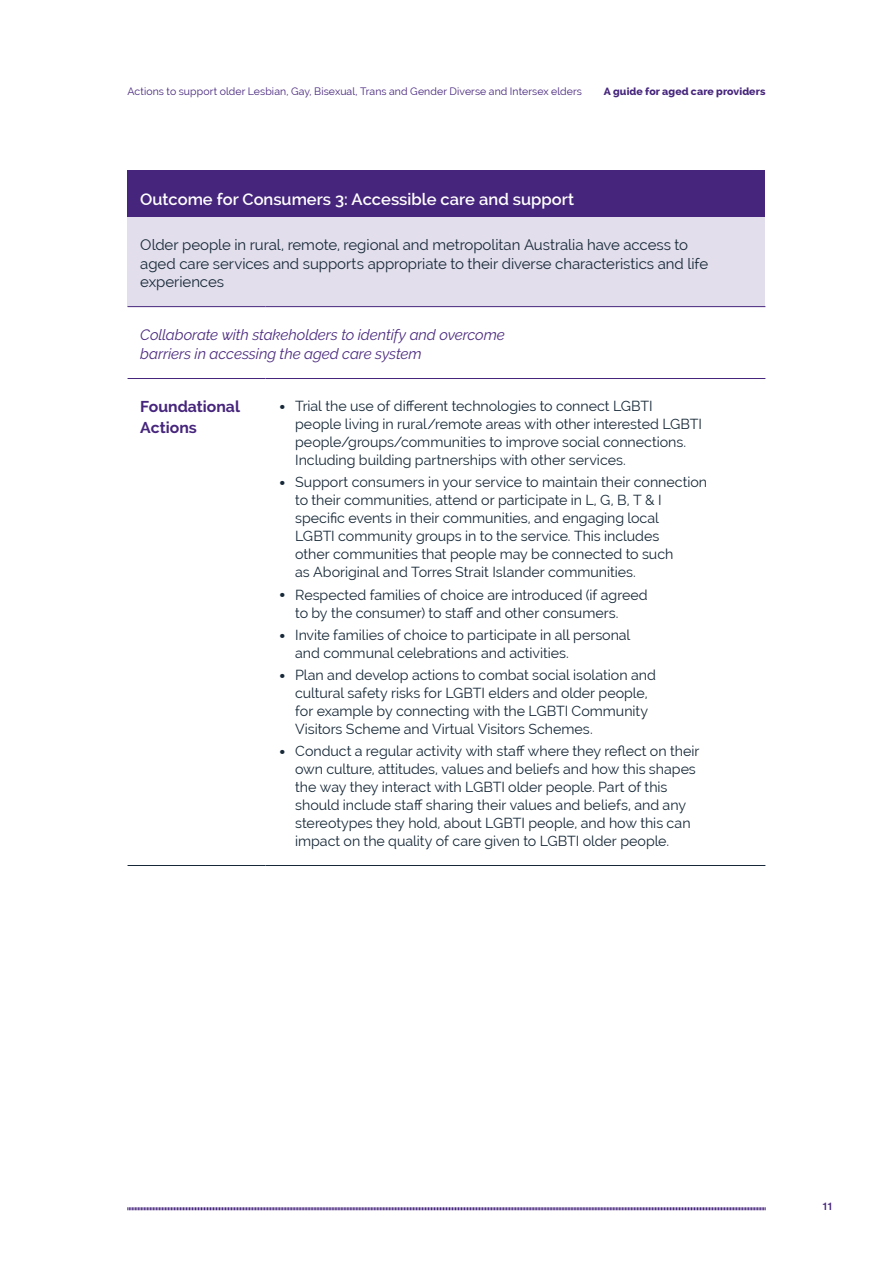
<style>
.page{position:relative;width:893px;height:1263px;background:#fff}
.page>*{position:absolute;margin:0;border:0;box-sizing:border-box;transform-origin:0 0}
.H2_Table_text_bold_H{font:600 16.5px "Raleway";color:#fff}
.Table_Text_Left_Head{font:700 15.75px/20.2px "Raleway";color:#46257c}
.Table_Intro_Text{font:15px/18.8px "Raleway";letter-spacing:-.005em;color:#172938}
.Table_Itallic_Pull_Q{font:italic 15px/19.5px "Raleway";letter-spacing:-.005em;color:#4d2d80}
.t1{font:14.25px/18px "Raleway";letter-spacing:-.005em;color:#172938}
.t2{font:10.5px "Raleway";letter-spacing:.01em;color:#46257c}
.t3{font:800 10.5px "Raleway";letter-spacing:.01em;color:#46257c}
.t4{font:500 10.5px "Helvetica Neue LT Std";color:#46257c}
.s1{font-size:24px}
</style>
<div class="page">
<svg style="left:127px;top:1207px;width:639px;height:4px;background:#a191bd"></svg>
<div style="left:128px;top:170px;width:637px;height:47px;background:#46257c"></div>
<div style="left:128px;top:217px;width:637px;height:90px;background:#e2deec"></div>
<hr style="left:128px;top:306px;width:137px;height:1px;background:#46257c">
<hr style="left:265px;top:306px;width:500px;height:1px;background:#46257c">
<hr style="left:128px;top:378px;width:137px;height:1px;background:#46257c">
<hr style="left:265px;top:378px;width:500px;height:1px;background:#46257c">
<hr style="left:128px;top:865px;width:137px;height:1px;background:#172938">
<hr style="left:265px;top:865px;width:500px;height:1px;background:#172938">
<p class="t2" style="left:128px;top:85px;width:456px">Actions to support older Lesbian, Gay, Bisexual, Trans and Gender Diverse and Intersex elders</p>
<p class="t3" style="left:604px;top:85px;width:163px">A guide for aged care providers</p>
<p class="H2_Table_text_bold_H" style="left:140px;top:189px;width:435px">Outcome for Consumers 3: Accessible care and support</p>
<p class="Table_Intro_Text" style="left:140px;top:235px;width:569px">Older people in rural, remote, regional and metropolitan Australia have access to aged care services and supports appropriate to their diverse characteristics and life experiences</p>
<p class="Table_Itallic_Pull_Q" style="left:140px;top:325px;width:366px">Collaborate with stakeholders to identify and overcome barriers in accessing the aged care system</p>
<h2 class="Table_Text_Left_Head" style="left:140px;top:397px;width:101px">Foundational<br>Actions</h2>
<p class="t1" style="left:295px;top:397px;width:408px;text-indent:-17px"><span class="s1">•</span> Trial the use of different technologies to connect LGBTI people living in rural/remote areas with other interested LGBTI people/groups/communities to improve social connections.<br>Including building partnerships with other services.</p>
<p class="t1" style="left:295px;top:473px;width:413px;text-indent:-17px"><span class="s1">•</span> Support consumers in your service to maintain their connection to their communities, attend or participate in L, G, B, T &amp; I specific events in their communities, and engaging local<br>LGBTI community groups in to the service. This includes<br>other communities that people may be connected to such<br>as Aboriginal and Torres Strait Islander communities.</p>
<p class="t1" style="left:295px;top:585px;width:354px;text-indent:-17px"><span class="s1">•</span> Respected families of choice are introduced (if agreed to by the consumer) to staff and other consumers.</p>
<p class="t1" style="left:295px;top:626px;width:337px;text-indent:-17px"><span class="s1">•</span> Invite families of choice to participate in all personal and communal celebrations and activities.</p>
<p class="t1" style="left:295px;top:666px;width:362px;text-indent:-17px"><span class="s1">•</span> Plan and develop actions to combat social isolation and cultural safety risks for LGBTI elders and older people, for example by connecting with the LGBTI Community Visitors Scheme and Virtual Visitors Schemes.</p>
<p class="t1" style="left:295px;top:742px;width:406px;text-indent:-17px"><span class="s1">•</span> Conduct a regular activity with staff where they reflect on their own culture, attitudes, values and beliefs and how this shapes the way they interact with LGBTI older people. Part of this should include staff sharing their values and beliefs, and any stereotypes they hold, about LGBTI people, and how this can impact on the quality of care given to LGBTI older people.</p>
<p class="t4" style="left:822px;top:1200px;width:13px">11</p>
</div>
